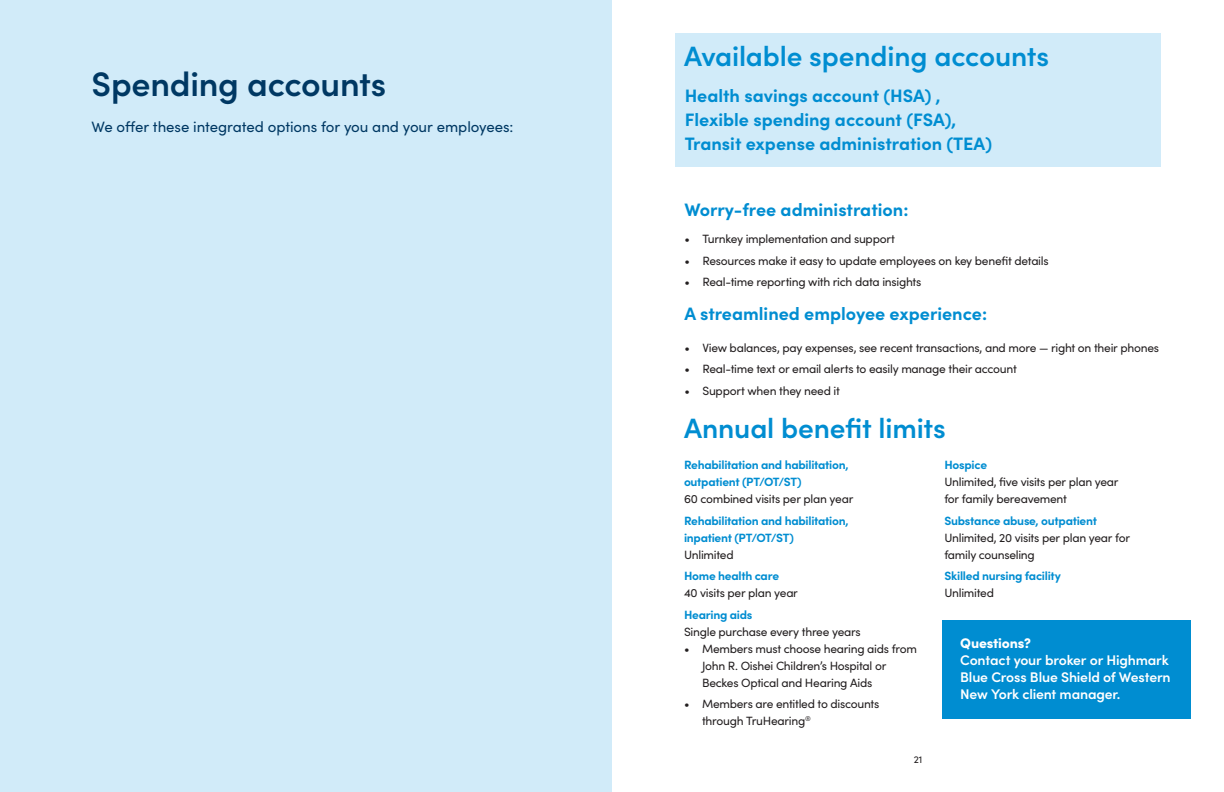
<style>
.page{position:relative;width:1224px;height:792px;background:#fff}
.page>*{position:absolute;margin:0;border:0;box-sizing:border-box;transform-origin:0 0}
.t1{font:600 34px "Sofia Pro";letter-spacing:-.005em;color:#003863}
.t2{font:600 28px "Sofia Pro";letter-spacing:-.005em;color:#008dd1}
.PlanBen_H2_Sofia_12p{font:700 18px/24px "Sofia Pro";color:#008dd1}
.Light_Blue_title_tex{font:700 18px "Sofia Pro";color:#008dd1}
.t3{font:15px "Sofia Pro";letter-spacing:-.005em;color:#003863}
.t4{font:600 14px/17px "Sofia Pro";letter-spacing:-.01em;color:#fff}
.t5{font:12px/17px "Sofia Pro";letter-spacing:-.025em;color:#231f20}
.t6{font:700 12px/17px "Sofia Pro";letter-spacing:-.025em;color:#008dd1}
.t7{font:10px "Sofia Pro";color:#231f20}
.s1{font-weight:400;color:#231f20}
.s2{font-weight:700;color:#008dd1}
.s3{font-weight:900}
</style>
<div class="page">
<div style="left:0;top:0;width:612px;height:792px;background:#d1ebf9"></div>
<div style="left:675px;top:34px;width:486px;height:133px;background:#d1ebf9"></div>
<div style="left:942px;top:620px;width:249px;height:99px;background:#008dd1"></div>
<p class="t1" style="left:91px;top:59px;width:296px">Spending accounts</p>
<p class="t3" style="left:91px;top:116px;width:424px">We offer these integrated options for you and your employees:</p>
<p class="t2" style="left:684px;top:35px;width:367px">Available spending accounts</p>
<h2 class="PlanBen_H2_Sofia_12p" style="left:685px;top:82px;width:309px">Health savings account (HSA) ,<br>Flexible spending account (FSA),<br>Transit expense administration (TEA)</h2>
<p class="Light_Blue_title_tex" style="left:684px;top:196px;width:226px">Worry-free administration:</p>
<p class="t5" style="left:684px;top:230px;width:212px">• Turnkey implementation and support</p>
<p class="t5" style="left:684px;top:251px;width:366px">• Resources make it easy to update employees on key benefit details</p>
<p class="t5" style="left:684px;top:273px;width:238px">• Real-time reporting with rich data insights</p>
<p class="Light_Blue_title_tex" style="left:684px;top:300px;width:304px">A streamlined employee experience:</p>
<p class="t5" style="left:684px;top:338px;width:476px">• View balances, pay expenses, see recent transactions, and more — right on their phones</p>
<p class="t5" style="left:684px;top:360px;width:334px">• Real-time text or email alerts to easily manage their account</p>
<p class="t5" style="left:684px;top:381px;width:157px">• Support when they need it</p>
<p class="t2" style="left:684px;top:407px;width:263px">Annual benefit limits</p>
<p class="t6" style="left:684px;top:456px;width:171px">Rehabilitation and habilitation, outpatient (PT/OT/ST)<br><span class="s1">60 combined visits per plan year</span></p>
<p class="t6" style="left:684px;top:511px;width:166px">Rehabilitation and habilitation, inpatient (PT/OT/ST)<br><span class="s1">Unlimited</span></p>
<p class="t5" style="left:684px;top:567px;width:115px"><span class="s2">Home health care<br></span>40 visits per plan year</p>
<p class="t5" style="left:684px;top:606px;width:178px"><span class="s2">Hearing aids<br></span>Single purchase every three years</p>
<p class="t5" style="left:702px;top:640px;width:216px;text-indent:-18px">• Members must choose hearing aids from<br>John R. Oishei Children’s Hospital or<br>Beckes Optical and Hearing Aids</p>
<p class="t5" style="left:702px;top:695px;width:179px;text-indent:-18px">• Members are entitled to discounts through TruHearing<sup>®</sup></p>
<p class="t7" style="left:914px;top:752px;width:10px">21</p>
<p class="t5" style="left:944px;top:456px;width:176px"><span class="s2">Hospice<br></span>Unlimited, five visits per plan year for family bereavement</p>
<p class="t5" style="left:944px;top:512px;width:187px"><span class="s2">Substance abuse, outpatient<br></span>Unlimited, 20 visits per plan year for family counseling</p>
<p class="t6" style="left:944px;top:567px;width:118px">Skilled nursing facility<br><span class="s1">Unlimited</span></p>
<p class="t4" style="left:960px;top:633px;width:212px"><span class="s3">Questions?<br></span>Contact your broker or Highmark<br>Blue Cross Blue Shield of Western<br>New York client manager.</p>
</div>
